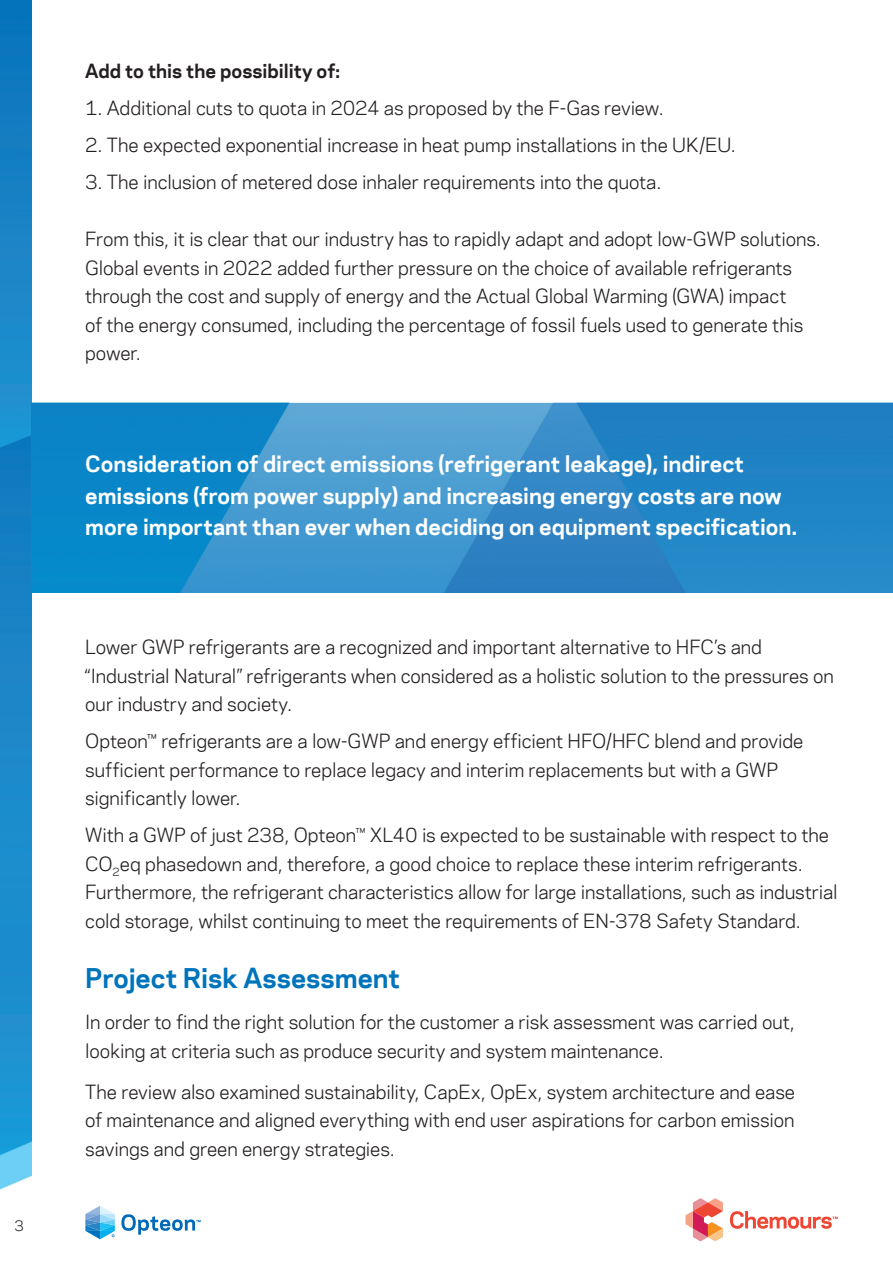
<style>
.page{position:relative;width:893px;height:1263px;background:#fff}
.page>*{position:absolute;margin:0;border:0;box-sizing:border-box;transform-origin:0 0}
.t1{font:700 25.5px "Chemours Sans";color:#0074bb}
.t2{font:700 21px/31.5px "Chemours Sans";color:#fff}
.t3{font:18px/28.5px "Chemours Sans";letter-spacing:-.005em;color:#231f20}
.t4{font:700 18px "Chemours Sans";color:#231f20}
.t5{font:13.5px "Chemours Sans";color:#231f20}
</style>
<div class="page">
<svg style="left:121px;top:1214px;width:80px;height:21px"></svg>
<svg style="left:85px;top:1206px;width:30px;height:33px"></svg>
<svg style="left:685px;top:1198px;width:38px;height:43px"></svg>
<svg style="left:730px;top:1211px;width:108px;height:18px"></svg>
<img style="left:0;top:0;width:32px;height:1190px">
<img style="left:32px;top:403px;width:861px;height:189px">
<p class="t5" style="left:14px;top:1215px;width:11px">3</p>
<p class="t4" style="left:85px;top:58px;width:256px">Add to this the possibility of:</p>
<p class="t3" style="left:85px;top:93px;width:580px">1. Additional cuts to quota in 2024 as proposed by the F-Gas review.</p>
<p class="t3" style="left:85px;top:130px;width:652px">2. The expected exponential increase in heat pump installations in the UK/EU.</p>
<p class="t3" style="left:85px;top:167px;width:578px">3. The inclusion of metered dose inhaler requirements into the quota.</p>
<p class="t3" style="left:85px;top:224px;width:737px">From this, it is clear that our industry has to rapidly adapt and adopt low-GWP solutions.<br>Global events in 2022 added further pressure on the choice of available refrigerants through the cost and supply of energy and the Actual Global Warming (GWA) impact<br>of the energy consumed, including the percentage of fossil fuels used to generate this power.</p>
<p class="t2" style="left:85px;top:447px;width:713px">Consideration of direct emissions (refrigerant leakage), indirect emissions (from power supply) and increasing energy costs are now more important than ever when deciding on equipment specification.</p>
<p class="t3" style="left:85px;top:632px;width:750px">Lower GWP refrigerants are a recognized and important alternative to HFC’s and “Industrial Natural” refrigerants when considered as a holistic solution to the pressures on our industry and society.</p>
<p class="t3" style="left:85px;top:726px;width:720px">Opteon™ refrigerants are a low-GWP and energy efficient HFO/HFC blend and provide sufficient performance to replace legacy and interim replacements but with a GWP significantly lower.</p>
<p class="t3" style="left:85px;top:820px;width:754px">With a GWP of just 238, Opteon™ XL40 is expected to be sustainable with respect to the CO<sub>2</sub>eq phasedown and, therefore, a good choice to replace these interim refrigerants.<br>Furthermore, the refrigerant characteristics allow for large installations, such as industrial cold storage, whilst continuing to meet the requirements of EN-378 Safety Standard.</p>
<h1 class="t1" style="left:85px;top:959px;width:316px">Project Risk Assessment</h1>
<p class="t3" style="left:85px;top:1007px;width:711px">In order to find the right solution for the customer a risk assessment was carried out, looking at criteria such as produce security and system maintenance.</p>
<p class="t3" style="left:85px;top:1077px;width:711px;text-align:justify">The review also examined sustainability, CapEx, OpEx, system architecture and ease of maintenance and aligned everything with end user aspirations for carbon emission savings and green energy strategies.</p>
</div>
